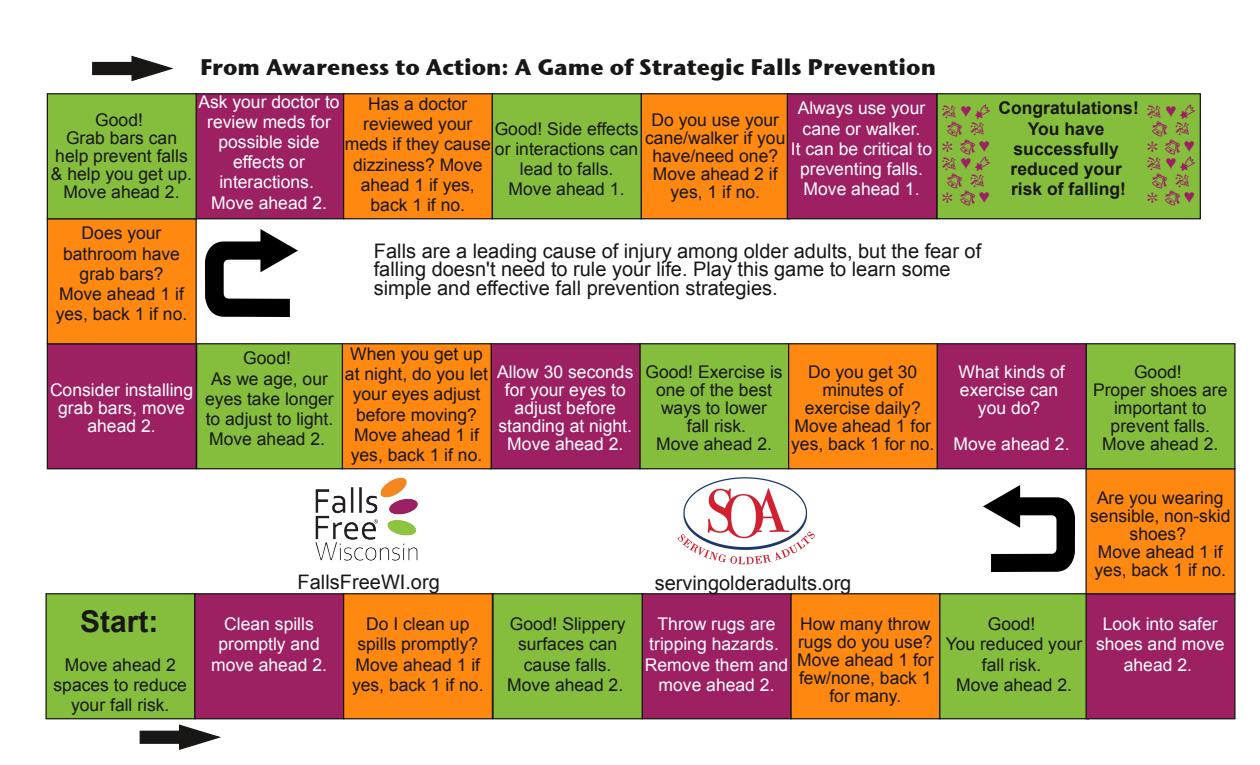
<style>
.page{position:relative;width:1260px;height:765px;background:#fff}
.page>*{position:absolute;margin:0;border:0;box-sizing:border-box;transform-origin:0 0}
.t1{font:700 30px "Arial";color:#181715}
.t2{font:22.5px "Stone Sans ITCTT Bold";color:#181715}
.t3{font:20px/18.8px "Arial";color:#181715}
.t4{font:17.5px/20.1px "Arial";color:#181715;text-align:center}
.t5{font:17.5px/20.1px "Arial";color:#fff;text-align:center}
.t6{font:700 17.5px/20.1px "Arial";color:#181715;text-align:center}
</style>
<div class="page">
<div style="left:937px;top:94px;width:263px;height:125px;background:#85be3d"></div>
<div style="left:936px;top:93px;width:265px;height:126px;border:1px solid #181715"></div>
<div style="left:641px;top:94px;width:149px;height:125px;background:#f81"></div>
<div style="left:640px;top:93px;width:151px;height:126px;border:1px solid #181715"></div>
<div style="left:46px;top:594px;width:149px;height:125px;background:#85be3d"></div>
<div style="left:45px;top:593px;width:151px;height:126px;border:1px solid #181715"></div>
<div style="left:195px;top:594px;width:149px;height:125px;background:#9d2063"></div>
<div style="left:194px;top:593px;width:150px;height:126px;border:1px solid #181715"></div>
<div style="left:344px;top:594px;width:148px;height:125px;background:#f81"></div>
<div style="left:343px;top:593px;width:150px;height:126px;border:1px solid #181715"></div>
<div style="left:493px;top:594px;width:149px;height:125px;background:#85be3d"></div>
<div style="left:492px;top:593px;width:151px;height:126px;border:1px solid #181715"></div>
<div style="left:642px;top:594px;width:149px;height:125px;background:#9d2063"></div>
<div style="left:642px;top:593px;width:150px;height:126px;border:1px solid #181715"></div>
<div style="left:791px;top:594px;width:149px;height:125px;background:#f81"></div>
<div style="left:790px;top:593px;width:151px;height:126px;border:1px solid #181715"></div>
<div style="left:940px;top:594px;width:149px;height:125px;background:#85be3d"></div>
<div style="left:939px;top:593px;width:150px;height:126px;border:1px solid #181715"></div>
<div style="left:1086px;top:594px;width:149px;height:125px;background:#9d2063"></div>
<div style="left:1085px;top:593px;width:151px;height:126px;border:1px solid #181715"></div>
<div style="left:1086px;top:469px;width:149px;height:125px;background:#f81"></div>
<div style="left:1085px;top:468px;width:151px;height:126px;border:1px solid #181715"></div>
<div style="left:640px;top:344px;width:149px;height:125px;background:#85be3d"></div>
<div style="left:639px;top:343px;width:150px;height:126px;border:1px solid #181715"></div>
<div style="left:789px;top:344px;width:148px;height:125px;background:#f81"></div>
<div style="left:788px;top:343px;width:150px;height:126px;border:1px solid #181715"></div>
<div style="left:491px;top:344px;width:149px;height:125px;background:#9d2063"></div>
<div style="left:490px;top:343px;width:151px;height:126px;border:1px solid #181715"></div>
<div style="left:342px;top:344px;width:149px;height:125px;background:#f81"></div>
<div style="left:342px;top:343px;width:150px;height:126px;border:1px solid #181715"></div>
<div style="left:197px;top:344px;width:145px;height:125px;background:#85be3d"></div>
<div style="left:196px;top:343px;width:147px;height:126px;border:1px solid #181715"></div>
<div style="left:47px;top:344px;width:149px;height:125px;background:#9d2063"></div>
<div style="left:47px;top:343px;width:150px;height:126px;border:1px solid #181715"></div>
<div style="left:47px;top:219px;width:149px;height:125px;background:#f81"></div>
<div style="left:47px;top:218px;width:150px;height:126px;border:1px solid #181715"></div>
<div style="left:195px;top:94px;width:149px;height:125px;background:#9d2063"></div>
<div style="left:194px;top:93px;width:150px;height:126px;border:1px solid #181715"></div>
<div style="left:344px;top:94px;width:148px;height:125px;background:#f81"></div>
<div style="left:343px;top:93px;width:150px;height:126px;border:1px solid #181715"></div>
<div style="left:492px;top:94px;width:149px;height:125px;background:#85be3d"></div>
<div style="left:492px;top:93px;width:150px;height:126px;border:1px solid #181715"></div>
<img style="left:206px;top:230px;width:91px;height:87px">
<img style="left:983px;top:485px;width:92px;height:87px">
<svg style="left:139px;top:724px;width:82px;height:26px"></svg>
<svg style="left:92px;top:55px;width:82px;height:27px"></svg>
<div style="left:1086px;top:344px;width:149px;height:125px;background:#85be3d"></div>
<div style="left:1085px;top:343px;width:151px;height:126px;border:1px solid #181715"></div>
<div style="left:937px;top:344px;width:149px;height:125px;background:#9d2063"></div>
<div style="left:937px;top:343px;width:150px;height:126px;border:1px solid #181715"></div>
<img style="left:678px;top:478px;width:136px;height:87px">
<img style="left:310px;top:460px;width:125px;height:101px">
<div style="left:47px;top:94px;width:149px;height:125px;background:#85be3d"></div>
<div style="left:47px;top:93px;width:150px;height:126px;border:1px solid #181715"></div>
<div style="left:787px;top:94px;width:150px;height:125px;background:#9d2063"></div>
<div style="left:787px;top:93px;width:150px;height:126px;border:1px solid #181715"></div>
<p class="t2" style="left:200px;top:52px;width:738px">From Awareness to Action: A Game of Strategic Falls Prevention</p>
<p class="t5" style="left:198px;top:92px;width:143px">Ask your doctor to review meds for possible side effects or interactions.<br>Move ahead 2.</p>
<p class="t4" style="left:345px;top:94px;width:148px">Has a doctor reviewed your meds if they cause dizziness? Move ahead 1 if yes, back 1 if no.</p>
<p class="t4" style="left:51px;top:111px;width:143px;line-height:18px">Good!<br>Grab bars can help prevent falls &amp; help you get up.<br>Move ahead 2.</p>
<p class="t5" style="left:791px;top:98px;width:143px">Always use your cane or walker.<br>It can be critical to preventing falls.<br>Move ahead 1.</p>
<p class="t4" style="left:645px;top:111px;width:142px;line-height:18px">Do you use your cane/walker if you have/need one?<br>Move ahead 2 if yes, 1 if no.</p>
<p class="t4" style="left:495px;top:118px;width:145px">Good! Side effects or interactions can lead to falls.<br>Move ahead 1.</p>
<p class="t4" style="left:56px;top:223px;width:133px">Does your bathroom have grab bars?<br>Move ahead 1 if yes, back 1 if no.</p>
<p class="t3" style="left:374px;top:241px;width:609px">Falls are a leading cause of injury among older adults, but the fear of falling doesn't need to rule your life. Play this game to learn some simple and effective fall prevention strategies.</p>
<p class="t6" style="left:998px;top:98px;width:142px">Congratulations!<br>You have successfully reduced your risk of falling!</p>
<p class="t5" style="left:50px;top:381px;width:145px;line-height:18px">Consider installing grab bars, move ahead 2.</p>
<h1 class="t1" style="left:80px;top:605px;width:80px">Start:</h1>
<p class="t4" style="left:54px;top:654px;width:135px">Move ahead 2 spaces to reduce your fall risk.</p>
<p class="t4" style="left:205px;top:348px;width:130px">Good!<br>As we age, our eyes take longer to adjust to light.<br>Move ahead 2.</p>
<p class="t4" style="left:345px;top:344px;width:145px">When you get up at night, do you let your eyes adjust before moving?<br>Move ahead 1 if yes, back 1 if no.</p>
<p class="t5" style="left:497px;top:363px;width:138px;line-height:18px">Allow 30 seconds for your eyes to adjust before standing at night.<br>Move ahead 2.</p>
<p class="t4" style="left:645px;top:363px;width:139px;line-height:18px">Good! Exercise is one of the best ways to lower<br>fall risk.<br>Move ahead 2.</p>
<p class="t4" style="left:791px;top:363px;width:145px;line-height:18px">Do you get 30 minutes of exercise daily?<br>Move ahead 1 for yes, back 1 for no.</p>
<p class="t5" style="left:959px;top:363px;width:108px;line-height:18px">What kinds of exercise can you do?</p>
<p class="t5" style="left:954px;top:434px;width:117px">Move ahead 2.</p>
<p class="t3" style="left:298px;top:573px;width:144px">FallsFreeWI.org</p>
<p class="t3" style="left:655px;top:573px;width:198px">servingolderadults.org</p>
<p class="t4" style="left:1093px;top:363px;width:136px;line-height:18px">Good!<br>Proper shoes are important to prevent falls.<br>Move ahead 2.</p>
<p class="t4" style="left:1090px;top:489px;width:142px;line-height:18px">Are you wearing sensible, non-skid shoes?<br>Move ahead 1 if yes, back 1 if no.</p>
<p class="t5" style="left:211px;top:614px;width:117px">Clean spills promptly and move ahead 2.</p>
<p class="t4" style="left:352px;top:614px;width:133px">Do I clean up spills promptly?<br>Move ahead 1 if yes, back 1 if no.</p>
<p class="t4" style="left:507px;top:614px;width:120px">Good! Slippery surfaces can cause falls.<br>Move ahead 2.</p>
<p class="t5" style="left:645px;top:614px;width:145px">Throw rugs are tripping hazards.<br>Remove them and move ahead 2.</p>
<p class="t4" style="left:797px;top:615px;width:138px;line-height:18px">How many throw rugs do you use?<br>Move ahead 1 for few/none, back 1 for many.</p>
<p class="t4" style="left:946px;top:614px;width:138px">Good!<br>You reduced your fall risk.<br>Move ahead 2.</p>
<p class="t5" style="left:1096px;top:614px;width:130px">Look into safer shoes and move ahead 2.</p>
</div>
